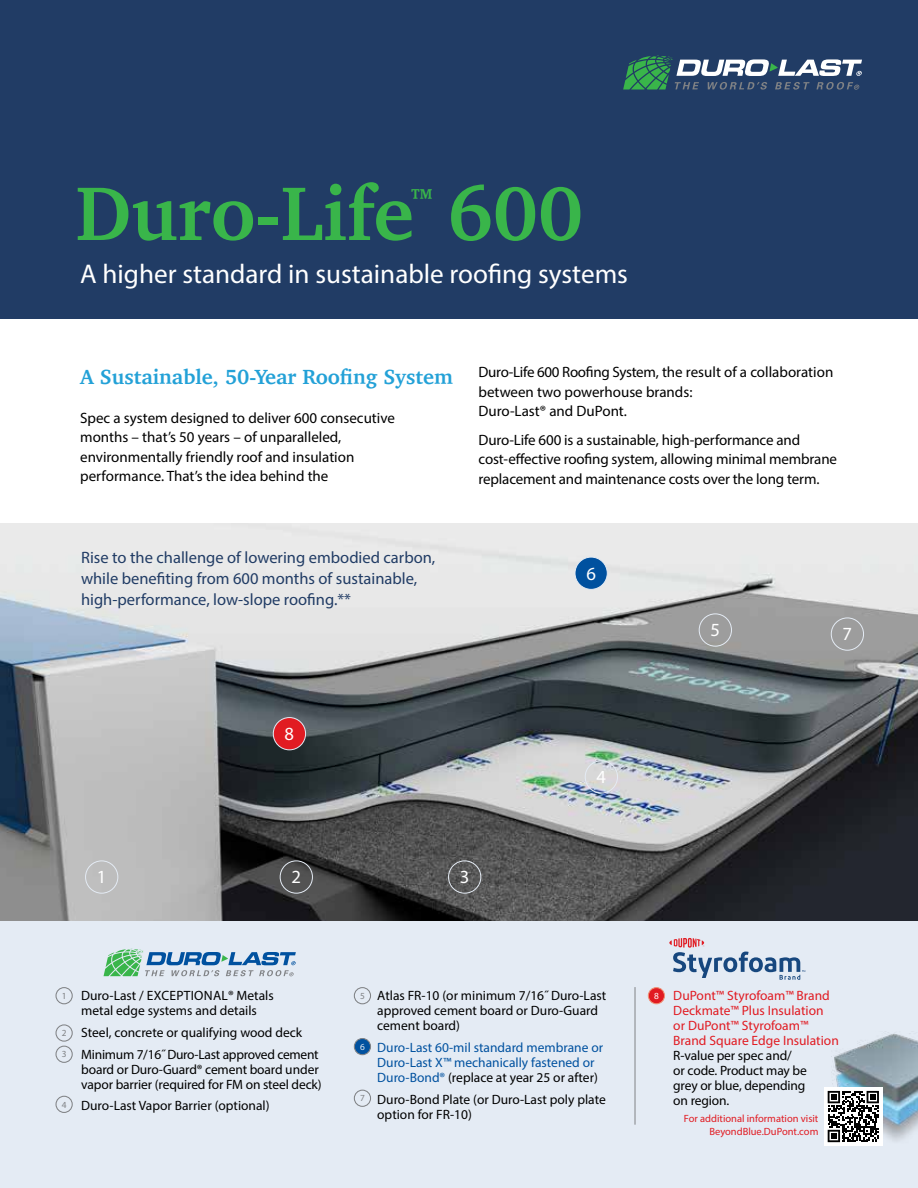
<style>
.page{position:relative;width:918px;height:1188px;background:#fff}
.page>*{position:absolute;margin:0;border:0;box-sizing:border-box;transform-origin:0 0}
.t1{font:700 77.7px "Charter";color:#39b54a}
.t2{font:700 34.05px "Charter";color:#39b54a}
.t3{font:27.15px "Myriad Pro";color:#fff}
.t4{font:700 21px "Charter";color:#23a1d7}
.t5{font:18.6px "Myriad Pro";color:#fff}
.t6{font:16.5px/21px "Myriad Pro";color:#213c65}
.t7{font:15px/19.5px "Myriad Pro";letter-spacing:-.005em;color:#000}
.t8{font:13.5px/15px "Myriad Pro";letter-spacing:-.005em;color:#000}
.t9{font:13.5px/15px "Myriad Pro";color:#00519f}
.t10{font:13.5px/15px "Myriad Pro";color:#e11b22}
.t11{font:10.5px/12.6px "Myriad Pro";color:#e11b22;text-align:right}
.t12{font:9.3px "Myriad Pro";color:#808285}
.t13{font:9.3px "Myriad Pro";color:#fff}
.t14{font:9.3px "Myriad Pro";color:#e4ebf4}
.s1{font-size:9.3px;color:#808285}
.s2{color:#000}
</style>
<div class="page">
<img style="left:0;top:523px;width:918px;height:398px">
<div style="left:0;top:921px;width:918px;height:267px;background:#e4ebf4"></div>
<div style="left:85px;top:860px;width:33px;height:34px;border:1px solid #e4ebf4;border-radius:50%"></div>
<div style="left:585px;top:760px;width:33px;height:34px;border:1px solid #e4ebf4;border-radius:50%"></div>
<div style="left:699px;top:613px;width:33px;height:34px;border:1px solid #e4ebf4;border-radius:50%"></div>
<div style="left:273px;top:718px;width:33px;height:32px;background:#e11b22;border-radius:50%"></div>
<div style="left:273px;top:717px;width:33px;height:33px;border:1px solid #e4ebf4;border-radius:50%"></div>
<div style="left:448px;top:860px;width:33px;height:34px;border:1px solid #e4ebf4;border-radius:50%"></div>
<div style="left:0;top:0;width:918px;height:318px;background:#213c65"></div>
<svg style="left:623px;top:56px;width:239px;height:34px"></svg>
<div style="left:831px;top:617px;width:33px;height:34px;border:1px solid #e4ebf4;border-radius:50%"></div>
<div style="left:280px;top:860px;width:33px;height:34px;border:1px solid #e4ebf4;border-radius:50%"></div>
<div style="left:575px;top:557px;width:32px;height:32px;background:#00519f;border-radius:50%"></div>
<div style="left:575px;top:557px;width:33px;height:33px;border:1px solid #e4ebf4;border-radius:50%"></div>
<svg style="left:669px;top:938px;width:136px;height:42px"></svg>
<svg style="left:104px;top:949px;width:192px;height:27px"></svg>
<div style="left:56px;top:987px;width:17px;height:17px;border:1px solid #808285;border-radius:50%"></div>
<div style="left:56px;top:1046px;width:17px;height:17px;border:1px solid #808285;border-radius:50%"></div>
<div style="left:56px;top:1096px;width:17px;height:17px;border:1px solid #808285;border-radius:50%"></div>
<div style="left:354px;top:987px;width:17px;height:17px;border:1px solid #808285;border-radius:50%"></div>
<div style="left:354px;top:1090px;width:17px;height:17px;border:1px solid #808285;border-radius:50%"></div>
<div style="left:648px;top:988px;width:17px;height:16px;background:#e11b22;border-radius:50%"></div>
<div style="left:648px;top:987px;width:17px;height:17px;border:1px solid #ef9276;border-radius:50%"></div>
<hr style="left:635px;top:987px;width:1px;height:138px;background:#808285">
<div style="left:56px;top:1024px;width:17px;height:18px;border:1px solid #808285;border-radius:50%"></div>
<div style="left:354px;top:1039px;width:17px;height:16px;background:#00519f;border-radius:50%"></div>
<div style="left:354px;top:1038px;width:17px;height:17px;border:1px solid #808285;border-radius:50%"></div>
<img style="left:832px;top:1033px;width:86px;height:113px">
<div style="left:824px;top:1087px;width:58px;height:59px;background:#fff"></div>
<svg style="left:828px;top:1091px;width:51px;height:51px"></svg>
<h1 class="t1" style="left:75px;top:146px;width:509px">Duro-Life 600</h1>
<h2 class="t2" style="left:408px;top:171px;width:29px">™</h2>
<h3 class="t3" style="left:80px;top:257px;width:549px">A higher standard in sustainable roofing systems</h3>
<h3 class="t4" style="left:80px;top:359px;width:374px">A Sustainable, 50-Year Roofing System</h3>
<p class="t7" style="left:80px;top:408px;width:316px">Spec a system designed to deliver 600 consecutive months – that’s 50 years – of unparalleled, environmentally friendly roof and insulation performance. That’s the idea behind the</p>
<p class="t6" style="left:81px;top:547px;width:356px">Rise to the challenge of lowering embodied carbon, while benefiting from 600 months of sustainable, high-performance, low-slope roofing.**</p>
<p class="t7" style="left:479px;top:362px;width:356px">Duro-Life 600 Roofing System, the result of a collaboration between two powerhouse brands:<br>Duro-Last® and DuPont.</p>
<p class="t7" style="left:479px;top:430px;width:360px">Duro-Life 600 is a sustainable, high-performance and cost-effective roofing system, allowing minimal membrane replacement and maintenance costs over the long term.</p>
<h3 class="t5" style="left:586px;top:562px;width:11px">6</h3>
<h3 class="t5" style="left:711px;top:619px;width:11px">5</h3>
<h3 class="t5" style="left:843px;top:623px;width:11px">7</h3>
<h3 class="t5" style="left:285px;top:722px;width:11px">8</h3>
<h3 class="t5" style="left:597px;top:766px;width:11px">4</h3>
<h3 class="t5" style="left:97px;top:866px;width:11px">1</h3>
<h3 class="t5" style="left:292px;top:866px;width:11px">2</h3>
<h3 class="t5" style="left:460px;top:866px;width:11px">3</h3>
<p class="t8" style="left:62px;top:988px;width:214px;text-align:center"><span class="s1">1</span> Duro-Last / EXCEPTIONAL® Metals metal edge systems and details</p>
<p class="t8" style="left:81px;top:1021px;width:239px;line-height:21.8px">Steel, concrete or qualifying wood deck<br>Minimum 7/16˝ Duro-Last approved cement</p>
<p class="t8" style="left:81px;top:1061px;width:242px">board or Duro-Guard® cement board under vapor barrier (required for FM on steel deck)</p>
<p class="t8" style="left:81px;top:1098px;width:190px">Duro-Last Vapor Barrier (optional)</p>
<p class="t12" style="left:62px;top:1027px;width:6px">2</p>
<p class="t12" style="left:62px;top:1049px;width:6px">3</p>
<p class="t12" style="left:62px;top:1099px;width:6px">4</p>
<p class="t12" style="left:360px;top:990px;width:6px">5</p>
<p class="t14" style="left:360px;top:1041px;width:6px">6</p>
<p class="t12" style="left:360px;top:1093px;width:6px">7</p>
<p class="t8" style="left:377px;top:988px;width:231px">Atlas FR-10 (or minimum 7/16˝ Duro-Last approved cement board or Duro-Guard cement board)</p>
<p class="t9" style="left:377px;top:1040px;width:227px">Duro-Last 60-mil standard membrane or<br>Duro-Last X™ mechanically fastened or<br>Duro-Bond® <span class="s2">(replace at year 25 or after)</span></p>
<p class="t8" style="left:377px;top:1091px;width:230px">Duro-Bond Plate (or Duro-Last poly plate option for FR-10)</p>
<p class="t13" style="left:654px;top:990px;width:6px">8</p>
<p class="t10" style="left:673px;top:988px;width:167px">DuPont™ Styrofoam™ Brand<br>Deckmate™ Plus Insulation<br>or DuPont™ Styrofoam™<br>Brand Square Edge Insulation</p>
<p class="t8" style="left:673px;top:1048px;width:135px">R-value per spec and/ or code. Product may be grey or blue, depending on region.</p>
<p class="t11" style="left:684px;top:1112px;width:136px">For additional information visit<br>BeyondBlue.DuPont.com</p>
</div>
